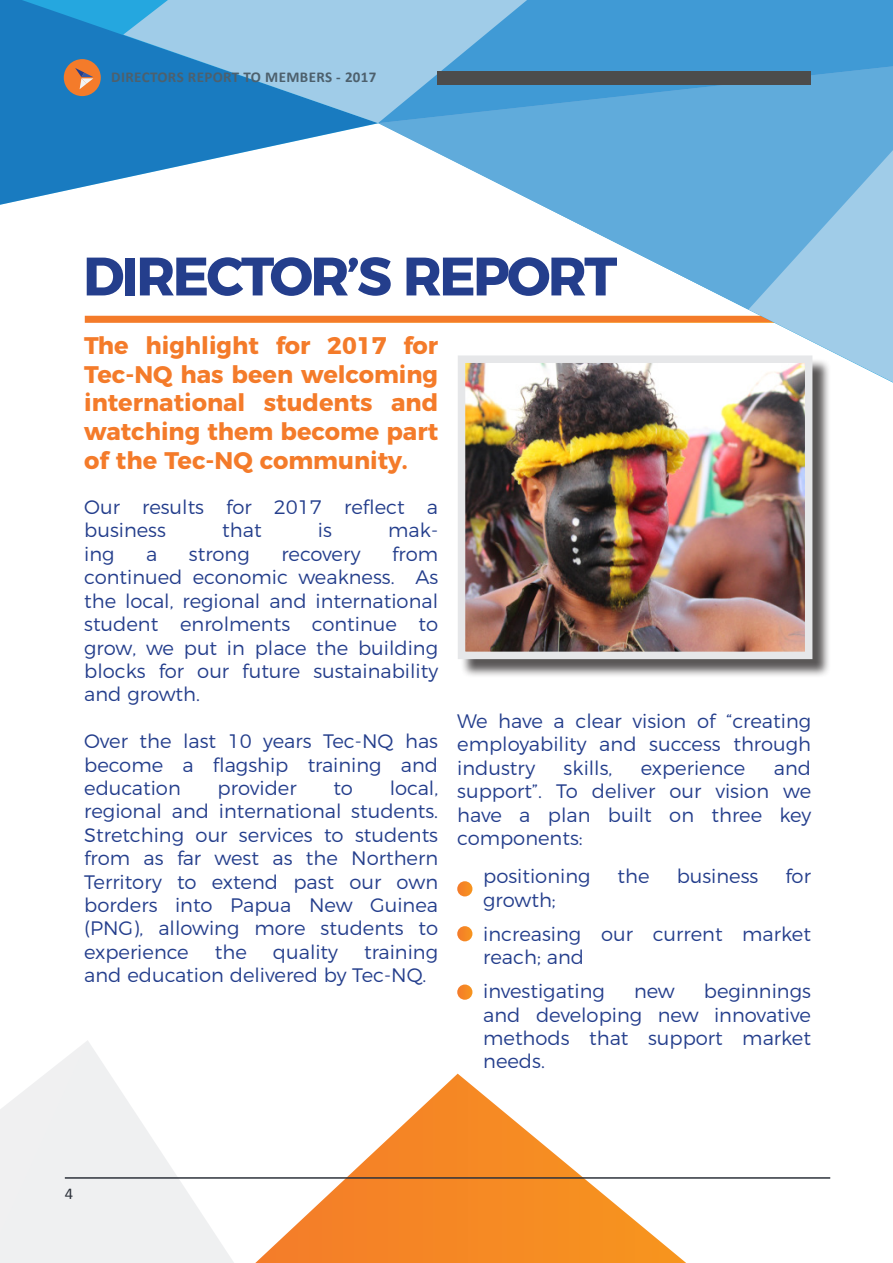
<style>
.page{position:relative;width:893px;height:1263px;background:#fff}
.page>*{position:absolute;margin:0;border:0;box-sizing:border-box;transform-origin:0 0}
.T4{font:700 54px "Montserrat";letter-spacing:-.05em;color:#243e8c}
.t1{font:700 24px/28.8px "Montserrat";color:#f47b2a}
.t2{font:300 19.5px/23.4px "Montserrat";color:#243e8c}
.t3{font:16.5px "Calibri";color:#2d323b}
.t4{font:700 15px "Calibri";letter-spacing:.025em;color:#4d606d}
</style>
<div class="page">
<svg style="left:0;top:123px;width:123px;height:82px;fill:#197bc0"></svg>
<svg style="left:123px;top:123px;width:770px;height:259px"></svg>
<svg style="left:0;top:0;width:378px;height:123px;background:#53a0d2"></svg>
<svg style="left:378px;top:0;width:515px;height:65px;background:#54a4d9"></svg>
<svg style="left:378px;top:65px;width:515px;height:245px;fill:#60abdb"></svg>
<svg style="left:494px;top:1104px;width:192px;height:159px"></svg>
<svg style="left:255px;top:1073px;width:239px;height:190px;fill:#f68a28"></svg>
<svg style="left:0;top:1041px;width:234px;height:222px;fill:#eff0f1"></svg>
<svg style="left:457px;top:881px;width:15px;height:15px"></svg>
<svg style="left:457px;top:926px;width:15px;height:15px"></svg>
<svg style="left:457px;top:984px;width:15px;height:16px"></svg>
<div style="left:460px;top:358px;width:371px;height:320px;background:#231f20;opacity:.75"></div>
<img style="left:467px;top:364px;width:336px;height:286px">
<div style="left:458px;top:355px;width:354px;height:304px;border:8px solid #e6e7e9"></div>
<hr style="left:65px;top:1177px;width:765px;height:2px;background:#2d323b">
<div style="left:437px;top:71px;width:374px;height:14px;background:#4c4c4c"></div>
<div style="left:64px;top:59px;width:37px;height:37px;background:#f47b2a;border-radius:50%"></div>
<svg style="left:75px;top:68px;width:18px;height:21px"></svg>
<p class="t4" style="left:111px;top:67px;width:267px">DIRECTORS REPORT TO MEMBERS - 2017</p>
<p class="T4" style="left:83px;top:232px;width:536px">DIRECTOR’S REPORT</p>
<p class="t1" style="left:84px;top:329px;width:355px">The highlight for 2017 for<br>Tec-NQ has been welcoming</p>
<p class="t1" style="left:84px;top:387px;width:355px;text-align:justify">international students and watching them become part of the Tec-NQ community.</p>
<p class="t2" style="left:84px;top:494px;width:355px">Our results for 2017 reflect a</p>
<p class="t2" style="left:84px;top:517px;width:83px">business</p>
<p class="t2" style="left:222px;top:517px;width:41px">that</p>
<p class="t2" style="left:318px;top:517px;width:16px">is</p>
<p class="t2" style="left:388px;top:517px;width:51px">mak-</p>
<p class="t2" style="left:84px;top:541px;width:32px">ing</p>
<p class="t2" style="left:146px;top:541px;width:13px">a</p>
<p class="t2" style="left:189px;top:541px;width:62px">strong</p>
<p class="t2" style="left:281px;top:541px;width:81px">recovery</p>
<p class="t2" style="left:392px;top:541px;width:47px">from</p>
<p class="t2" style="left:84px;top:564px;width:355px">continued economic weakness. As the local, regional and international</p>
<p class="t2" style="left:84px;top:611px;width:355px;text-align:justify">student enrolments continue to grow, we put in place the building blocks for our future sustainability</p>
<p class="t2" style="left:84px;top:681px;width:117px">and growth.</p>
<p class="t2" style="left:84px;top:728px;width:355px">Over the last 10 years Tec-NQ has</p>
<p class="t2" style="left:84px;top:751px;width:355px">become a flagship training and</p>
<p class="t2" style="left:84px;top:775px;width:98px">education</p>
<p class="t2" style="left:218px;top:775px;width:81px">provider</p>
<p class="t2" style="left:333px;top:775px;width:21px">to</p>
<p class="t2" style="left:390px;top:775px;width:50px">local,</p>
<p class="t2" style="left:84px;top:798px;width:355px">regional and international students.</p>
<p class="t2" style="left:84px;top:821px;width:355px">Stretching our services to students from as far west as the Northern</p>
<p class="t2" style="left:84px;top:868px;width:355px">Territory to extend past our own</p>
<p class="t2" style="left:84px;top:892px;width:355px">borders into Papua New Guinea (PNG), allowing more students to</p>
<p class="t2" style="left:84px;top:938px;width:106px">experience</p>
<p class="t2" style="left:215px;top:938px;width:33px">the</p>
<p class="t2" style="left:273px;top:938px;width:67px">quality</p>
<p class="t2" style="left:364px;top:938px;width:76px">training</p>
<p class="t2" style="left:84px;top:962px;width:344px">and education delivered by Tec-NQ.</p>
<p class="t2" style="left:457px;top:708px;width:355px;text-align:justify">We have a clear vision of “creating employability and success through industry</p>
<p class="t2" style="left:564px;top:754px;width:50px">skills,</p>
<p class="t2" style="left:641px;top:754px;width:106px">experience</p>
<p class="t2" style="left:774px;top:754px;width:39px">and</p>
<p class="t2" style="left:457px;top:778px;width:355px">support”. To deliver our vision we have a plan built on three key</p>
<p class="t2" style="left:457px;top:825px;width:127px">components:</p>
<p class="t2" style="left:483px;top:863px;width:109px">positioning</p>
<p class="t2" style="left:618px;top:863px;width:33px">the</p>
<p class="t2" style="left:677px;top:863px;width:83px">business</p>
<p class="t2" style="left:785px;top:863px;width:27px">for</p>
<p class="t2" style="left:483px;top:886px;width:74px">growth;</p>
<p class="t2" style="left:483px;top:920px;width:329px">increasing our current market reach; and</p>
<p class="t2" style="left:483px;top:978px;width:123px">investigating</p>
<p class="t2" style="left:634px;top:978px;width:42px">new</p>
<p class="t2" style="left:483px;top:978px;width:329px;text-align:right">beginnings<br>and developing new innovative</p>
<p class="t2" style="left:483px;top:1025px;width:329px">methods that support market</p>
<p class="t2" style="left:483px;top:1048px;width:63px">needs.</p>
<p class="t3" style="left:65px;top:1182px;width:10px">4</p>
</div>
